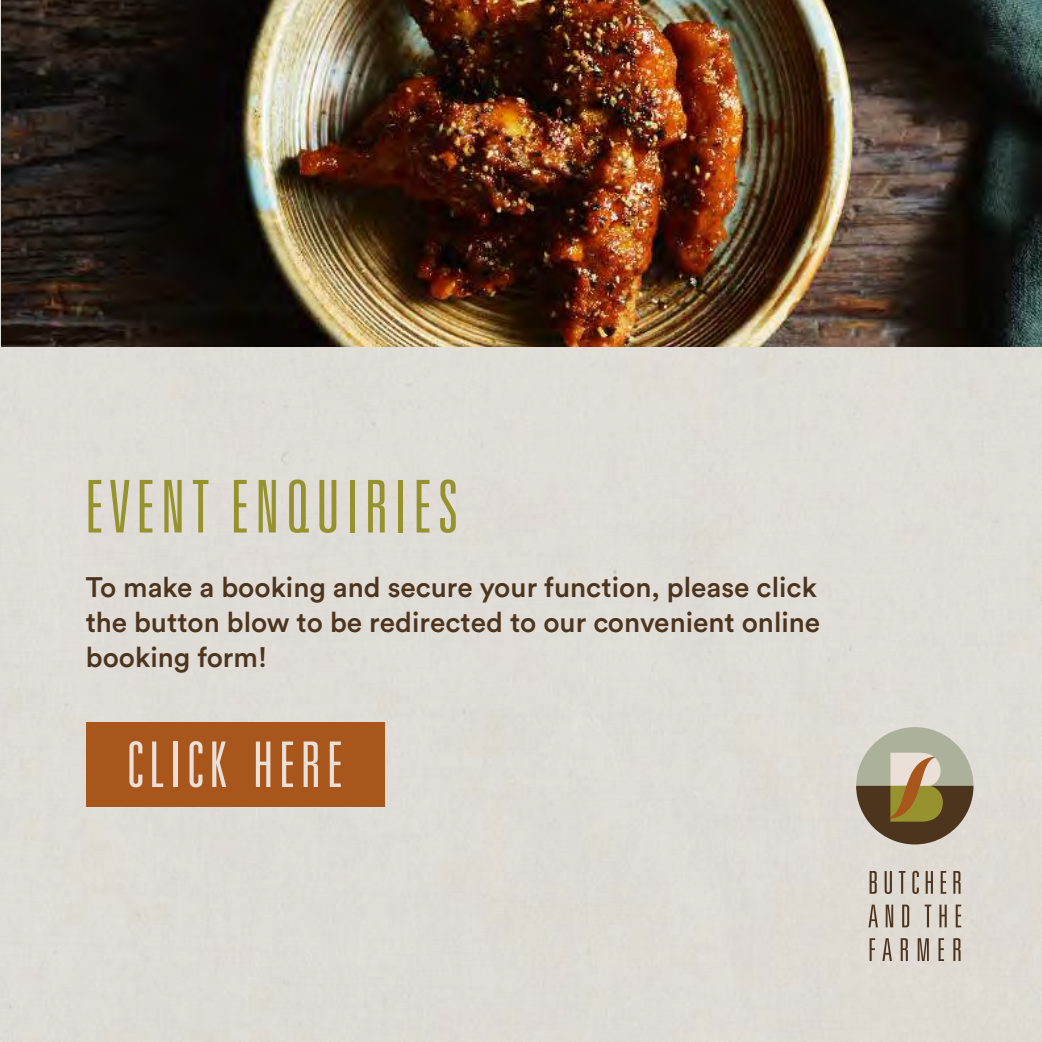
<style>
.page{position:relative;width:1042px;height:1042px;background:#e0dcd6}
.page>*{position:absolute;margin:0;border:0;box-sizing:border-box;transform-origin:0 0}
.t1{font:300 ultra-condensed 72.8px "Univers LT Std";letter-spacing:.085em;color:#96932e}
.t2{font:300 ultra-condensed 63px "Univers LT Std";letter-spacing:.085em;color:#ebe0d7}
.t3{font:500 28px/35.4px "Circular Std";color:#4d341d;text-align:justify}
</style>
<div class="page">
<svg style="left:856px;top:727px;width:117px;height:117px;background:#a09579"></svg>
<svg style="left:868px;top:871px;width:93px;height:90px;background:#c1b8ad"></svg>
<div style="left:86px;top:722px;width:298px;height:84px;background:#a8561b"></div>
<img style="left:1px;top:0;width:1041px;height:346px">
<h1 class="t1" style="left:85px;top:480px;width:375px">EVENT ENQUIRIES</h1>
<p class="t3" style="left:86px;top:570px;width:736px">To make a booking and secure your function, please click the button blow to be redirected to our convenient online booking form!</p>
<h2 class="t2" style="left:126px;top:741px;width:218px">CLICK HERE</h2>
</div>
